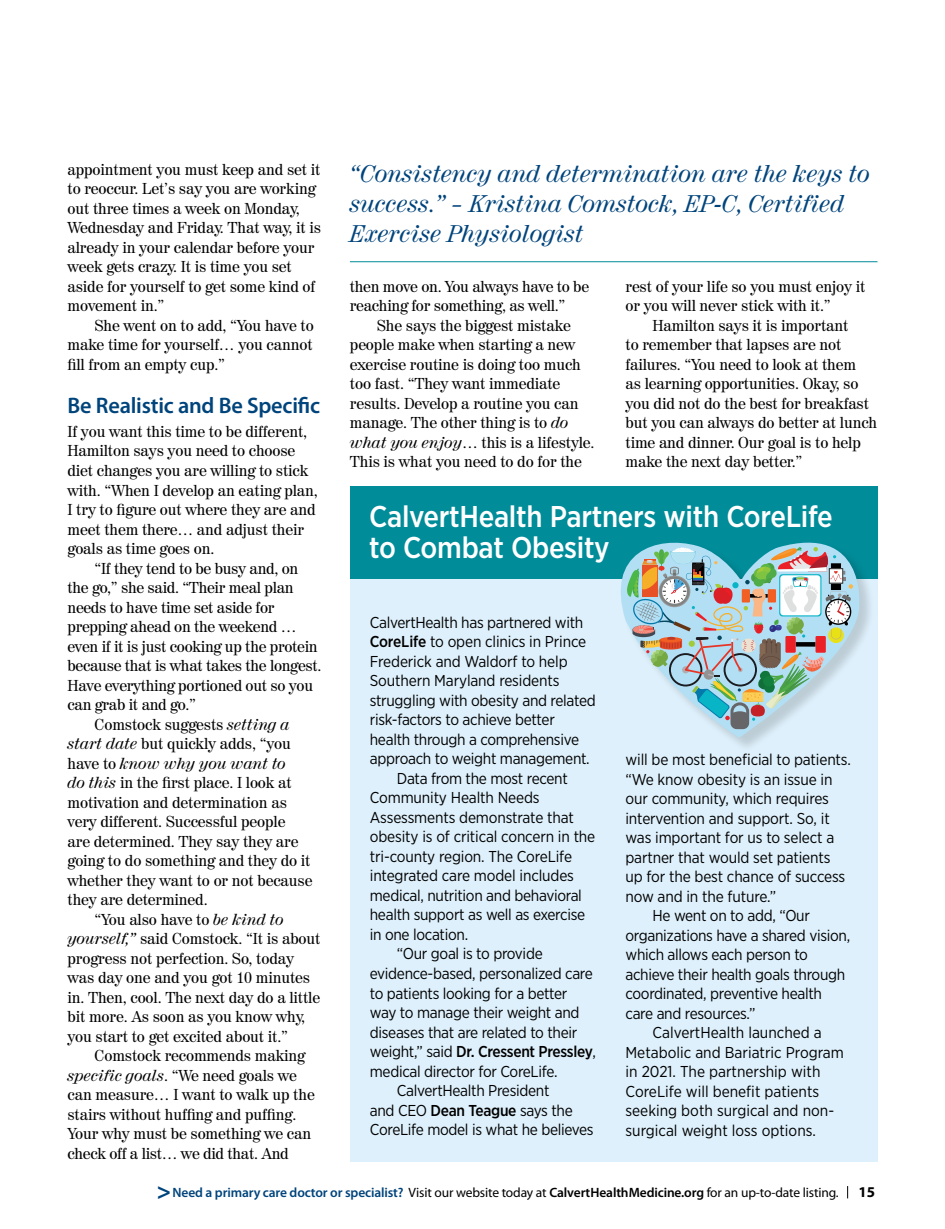
<style>
.page{position:relative;width:945px;height:1229px;background:#fff}
.page>*{position:absolute;margin:0;border:0;box-sizing:border-box;transform-origin:0 0}
.t1{font:500 30px/31.5px "Gotham Narrow";letter-spacing:-.01em;color:#fff}
.t2{font:italic 24px/30px "Century 725 BT";letter-spacing:-.01em;color:#00447c}
.t3{font:600 22.5px "Myriad Pro";letter-spacing:-.01em;color:#00447c}
.t4{font:15.75px/19.5px "Century 725 BT";letter-spacing:-.01em;color:#000}
.t5{font:15.75px "Gotham Narrow";letter-spacing:-.02em;color:#000}
.t6{font:15.75px "Gotham Narrow";color:#000}
.t7{font:500 15.75px "Gotham Narrow";letter-spacing:-.02em;color:#000}
.t8{font:italic 15.75px "Century 725 BT";letter-spacing:-.01em;color:#000}
.t9{font:700 15px "Myriad";color:#000}
.t10{font:13.5px "Myriad";letter-spacing:-.01em;color:#000}
.s1{font-style:italic}
.s2{font-style:normal}
.s3{font-weight:500}
.s4{font-weight:400}
.s5{font-family:"Myriad Pro";font-weight:700;font-size:24px;color:#00447c}
.s6{font-family:"Myriad Pro";font-weight:600;color:#00447c}
.s7{font-family:"Myriad Pro";font-weight:600}
</style>
<div class="page">
<div style="left:350px;top:504px;width:528px;height:657px;background:#def0fb"></div>
<div style="left:350px;top:486px;width:528px;height:93px;background:#008c99"></div>
<hr style="left:350px;top:261px;width:528px;height:1px;background:#008c99">
<div style="left:620px;top:542px;width:255px;height:210px;background:#000;opacity:.15"></div>
<svg style="left:620px;top:542px;width:245px;height:195px"></svg>
<img style="left:627px;top:547px;width:226px;height:182px">
<svg style="left:847px;top:1186px;width:1px;height:12px"></svg>
<p class="t4" style="left:68px;top:159px;width:255px">appointment you must keep and set it to reoccur. Let’s say you are working out three times a week on Monday,<br>Wednesday and Friday. That way, it is already in your calendar before your week gets crazy. It is time you set aside for yourself to get some kind of movement in.”</p>
<p class="t4" style="left:68px;top:315px;width:248px;text-align:justify;text-indent:27px">She went on to add, “You have to make time for yourself… you cannot fill from an empty cup.”</p>
<h3 class="t3" style="left:68px;top:391px;width:254px">Be Realistic and Be Specific</h3>
<p class="t4" style="left:68px;top:421px;width:252px">If you want this time to be different, Hamilton says you need to choose diet changes you are willing to stick with. “When I develop an eating plan, I try to figure out where they are and meet them there… and adjust their goals as time goes on.</p>
<p class="t4" style="left:94px;top:558px;width:205px">“If they tend to be busy and, on</p>
<p class="t4" style="left:68px;top:577px;width:228px">the go,” she said. “Their meal plan</p>
<p class="t4" style="left:68px;top:597px;width:209px">needs to have time set aside for</p>
<p class="t4" style="left:68px;top:616px;width:231px">prepping ahead on the weekend …</p>
<p class="t4" style="left:68px;top:636px;width:252px">even if it is just cooking up the protein</p>
<p class="t4" style="left:68px;top:655px;width:256px">because that is what takes the longest.</p>
<p class="t4" style="left:68px;top:675px;width:247px">Have everything portioned out so you</p>
<p class="t4" style="left:68px;top:694px;width:130px">can grab it and go.”</p>
<p class="t4" style="left:94px;top:714px;width:197px">Comstock suggests <span class="s1">setting a</span></p>
<p class="t4" style="left:68px;top:733px;width:225px"><span class="s1">start date</span> but quickly adds, “you</p>
<p class="t8" style="left:68px;top:753px;width:220px"><span class="s2">have to</span> know why you want to</p>
<p class="t4" style="left:68px;top:772px;width:226px"><span class="s1">do this</span> in the first place. I look at</p>
<p class="t4" style="left:68px;top:792px;width:221px">motivation and determination as</p>
<p class="t4" style="left:68px;top:811px;width:220px">very different. Successful people</p>
<p class="t4" style="left:68px;top:831px;width:233px">are determined. They say they are</p>
<p class="t4" style="left:68px;top:850px;width:245px">going to do something and they do it</p>
<p class="t4" style="left:68px;top:870px;width:247px">whether they want to or not because</p>
<p class="t4" style="left:68px;top:889px;width:142px">they are determined.</p>
<p class="t4" style="left:94px;top:909px;width:191px">“You also have to <span class="s1">be kind to</span></p>
<p class="t4" style="left:68px;top:928px;width:255px"><span class="s1">yourself,”</span> said Comstock. “It is about</p>
<p class="t4" style="left:68px;top:948px;width:228px">progress not perfection. So, today</p>
<p class="t4" style="left:68px;top:967px;width:244px">was day one and you got 10 minutes</p>
<p class="t4" style="left:68px;top:987px;width:254px">in. Then, cool. The next day do a little</p>
<p class="t4" style="left:68px;top:1006px;width:239px">bit more. As soon as you know why,</p>
<p class="t4" style="left:68px;top:1026px;width:222px">you start to get excited about it.”</p>
<p class="t4" style="left:94px;top:1045px;width:212px">Comstock recommends making</p>
<p class="t4" style="left:68px;top:1065px;width:231px"><span class="s1">specific goals</span>. “We need goals we</p>
<p class="t4" style="left:68px;top:1084px;width:249px">can measure… I want to walk up the</p>
<p class="t4" style="left:68px;top:1104px;width:230px">stairs without huffing and puffing.</p>
<p class="t4" style="left:68px;top:1123px;width:245px">Your why must be something we can</p>
<p class="t4" style="left:68px;top:1143px;width:223px">check off a list… we did that. And</p>
<h2 class="t2" style="left:350px;top:158px;width:522px">“Consistency and determination are the keys to success.” – Kristina Comstock, EP-C, Certified<br>Exercise Physiologist</h2>
<p class="t4" style="left:625px;top:276px;width:241px">rest of your life so you must enjoy it or you will never stick with it.”</p>
<p class="t4" style="left:625px;top:315px;width:253px;text-indent:27px">Hamilton says it is important<br>to remember that lapses are not failures. “You need to look at them<br>as learning opportunities. Okay, so you did not do the best for breakfast but you can always do better at lunch time and dinner. Our goal is to help make the next day better.”</p>
<h1 class="t1" style="left:369px;top:500px;width:465px">CalvertHealth Partners with CoreLife to Combat Obesity</h1>
<p class="t4" style="left:350px;top:276px;width:241px">then move on. You always have to be reaching for something, as well.”</p>
<p class="t4" style="left:350px;top:315px;width:246px;text-indent:27px">She says the biggest mistake people make when starting a new exercise routine is doing too much too fast. “They want immediate results. Develop a routine you can manage. The other thing is to <span class="s1">do what you enjoy</span>… this is a lifestyle.<br>This is what you need to do for the</p>
<p class="t5" style="left:370px;top:612px;width:215px">CalvertHealth has partnered with</p>
<p class="t5" style="left:370px;top:632px;width:218px"><span class="s3">CoreLife</span> to open clinics in Prince</p>
<p class="t5" style="left:370px;top:651px;width:199px">Frederick and Waldorf to help</p>
<p class="t5" style="left:370px;top:671px;width:191px">Southern Maryland residents</p>
<p class="t5" style="left:370px;top:690px;width:227px">struggling with obesity and related</p>
<p class="t5" style="left:370px;top:710px;width:187px">risk-factors to achieve better</p>
<p class="t5" style="left:370px;top:729px;width:211px">health through a comprehensive</p>
<p class="t5" style="left:370px;top:749px;width:221px">approach to weight management.</p>
<p class="t5" style="left:397px;top:768px;width:172px">Data from the most recent</p>
<p class="t5" style="left:370px;top:788px;width:171px">Community Health Needs</p>
<p class="t5" style="left:370px;top:807px;width:206px">Assessments demonstrate that</p>
<p class="t5" style="left:370px;top:827px;width:227px">obesity is of critical concern in the</p>
<p class="t5" style="left:370px;top:846px;width:204px">tri-county region. The CoreLife</p>
<p class="t5" style="left:370px;top:866px;width:206px">integrated care model includes</p>
<p class="t5" style="left:370px;top:885px;width:214px">medical, nutrition and behavioral</p>
<p class="t5" style="left:370px;top:905px;width:217px">health support as well as exercise</p>
<p class="t5" style="left:370px;top:924px;width:100px">in one location.</p>
<p class="t5" style="left:397px;top:944px;width:147px">“Our goal is to provide</p>
<p class="t5" style="left:370px;top:963px;width:225px">evidence-based, personalized care</p>
<p class="t5" style="left:370px;top:983px;width:199px">to patients looking for a better</p>
<p class="t5" style="left:370px;top:1002px;width:211px">way to manage their weight and</p>
<p class="t5" style="left:370px;top:1022px;width:209px">diseases that are related to their</p>
<p class="t7" style="left:370px;top:1041px;width:228px"><span class="s4">weight,” said</span> Dr. Cressent Pressley<span class="s4">,</span></p>
<p class="t5" style="left:370px;top:1061px;width:189px">medical director for CoreLife.</p>
<p class="t5" style="left:397px;top:1080px;width:154px">CalvertHealth President</p>
<p class="t5" style="left:370px;top:1100px;width:205px">and CEO <span class="s3">Dean Teague</span> says the</p>
<p class="t5" style="left:370px;top:1119px;width:225px">CoreLife model is what he believes</p>
<p class="t5" style="left:625px;top:750px;width:227px">will be most beneficial to patients.</p>
<p class="t5" style="left:625px;top:769px;width:209px">“We know obesity is an issue in</p>
<p class="t5" style="left:625px;top:789px;width:205px">our community, which requires</p>
<p class="t5" style="left:625px;top:808px;width:206px">intervention and support. So, it</p>
<p class="t5" style="left:625px;top:828px;width:210px">was important for us to select a</p>
<p class="t5" style="left:625px;top:847px;width:207px">partner that would set patients</p>
<p class="t5" style="left:625px;top:867px;width:221px">up for the best chance of success</p>
<p class="t5" style="left:625px;top:886px;width:152px">now and in the future.”</p>
<p class="t5" style="left:652px;top:906px;width:159px">He went on to add, “Our</p>
<p class="t5" style="left:625px;top:925px;width:226px">organizations have a shared vision,</p>
<p class="t5" style="left:625px;top:945px;width:184px">which allows each person to</p>
<p class="t5" style="left:625px;top:964px;width:221px">achieve their health goals through</p>
<p class="t5" style="left:625px;top:984px;width:198px">coordinated, preventive health</p>
<p class="t5" style="left:625px;top:1003px;width:132px">care and resources.”</p>
<p class="t6" style="left:652px;top:1023px;width:171px">CalvertHealth launched a</p>
<p class="t6" style="left:625px;top:1042px;width:220px">Metabolic and Bariatric Program</p>
<p class="t6" style="left:625px;top:1062px;width:196px">in 2021. The partnership with</p>
<p class="t6" style="left:625px;top:1081px;width:195px">CoreLife will benefit patients</p>
<p class="t6" style="left:625px;top:1101px;width:210px">seeking both surgical and non-</p>
<p class="t6" style="left:625px;top:1120px;width:192px">surgical weight loss options.</p>
<p class="t10" style="left:157px;top:1185px;width:683px"><span class="s5">&gt;</span><span class="s6">Need a primary care doctor or specialist?</span> Visit our website today at <span class="s7">calverthealthmedicine.org</span> for an up-to-date listing.</p>
<p class="t9" style="left:859px;top:1183px;width:18px">15</p>
</div>
